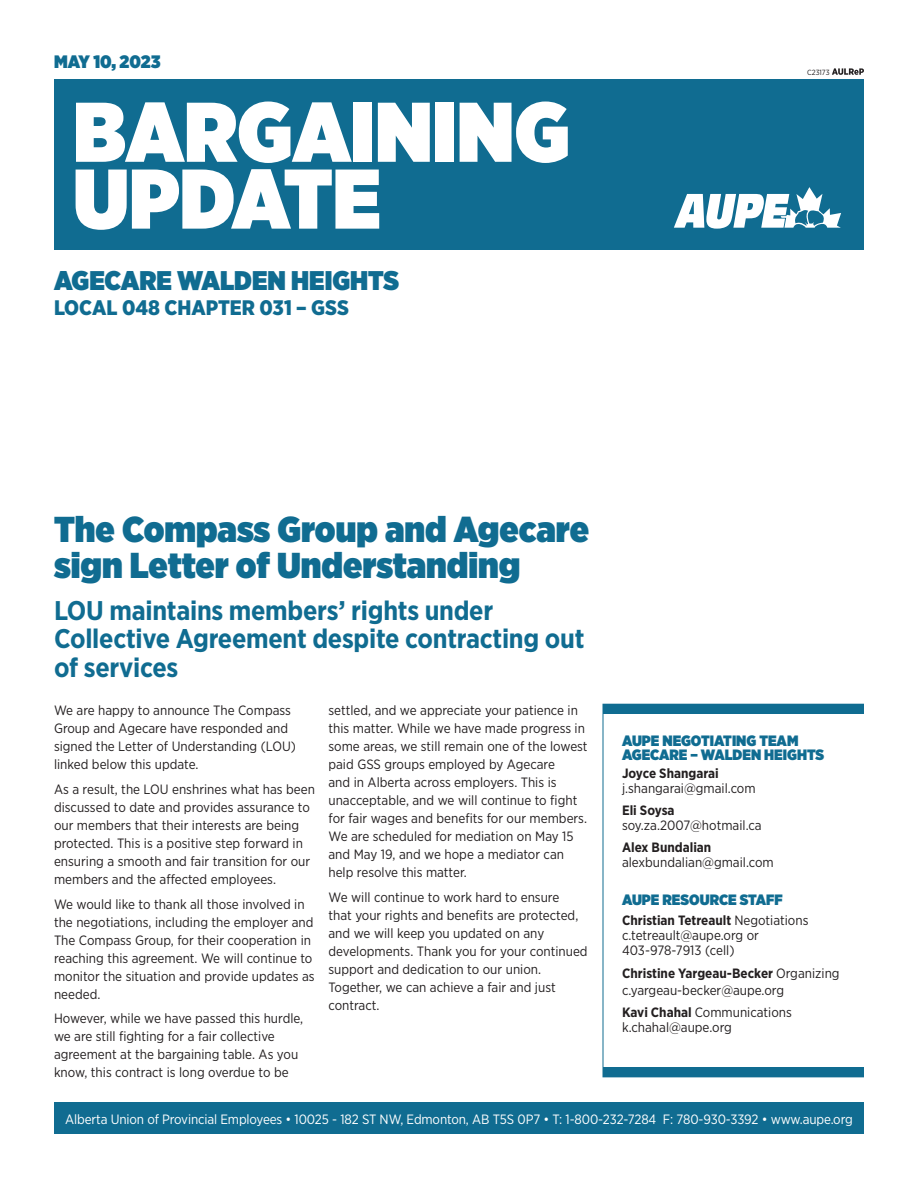
<style>
.page{position:relative;width:918px;height:1188px;background:#fff}
.page>*{position:absolute;margin:0;border:0;box-sizing:border-box;transform-origin:0 0}
.t1{font:900 84.45px "Gotham Narrow";color:#fff}
.t2{font:900 36px/36px "Gotham Narrow";color:#106c91}
.t3{font:700 27px/28.5px "Gotham Narrow";letter-spacing:-.01em;color:#106c91}
.t4{font:900 27px "Gotham Narrow";color:#106c91}
.t5{font:900 21px "Gotham Narrow";color:#106c91}
.t6{font:900 18px "Gotham Narrow";color:#106c91}
.body_copy{font:900 15px/13.5px "Gotham Narrow";color:#106c91}
.body_copy-2{font:13.5px/18px "Gotham Narrow";color:#231f20}
.t7{font:13.5px "Gotham Narrow";letter-spacing:-.01em;color:#fff}
.body_copy-3{font:700 13.5px "Gotham Narrow";color:#231f20}
.t8{font:7.5px "Gotham Narrow";color:#231f20}
.s1{font-weight:400}
.s2{font-weight:700}
</style>
<div class="page">
<div style="left:54px;top:79px;width:810px;height:171px;background:#106c91"></div>
<div style="left:54px;top:1102px;width:810px;height:32px;background:#106c91"></div>
<div style="left:603px;top:704px;width:261px;height:10px;background:#106c91"></div>
<div style="left:603px;top:1067px;width:261px;height:10px;background:#106c91"></div>
<svg style="left:674px;top:187px;width:167px;height:42px"></svg>
<div style="left:603px;top:704px;width:261px;height:373px;border:1px solid #106c91"></div>
<svg style="left:832px;top:68px;width:32px;height:7px"></svg>
<p class="t6" style="left:54px;top:50px;width:108px">MAY 10, 2023</p>
<p class="t1" style="left:73px;top:75px;width:498px">BARGAINING</p>
<p class="t1" style="left:73px;top:142px;width:309px">UPDATE</p>
<p class="t4" style="left:54px;top:262px;width:347px">AGECARE WALDEN HEIGHTS</p>
<p class="t5" style="left:54px;top:294px;width:296px">LOCAL 048 CHAPTER 031 – GSS</p>
<p class="t2" style="left:54px;top:510px;width:537px">The Compass Group and Agecare sign Letter of Understanding</p>
<p class="t3" style="left:54px;top:596px;width:532px">LOU maintains members’ rights under<br>Collective Agreement despite contracting out of services</p>
<p class="t8" style="left:807px;top:68px;width:24px">C23173</p>
<p class="body_copy-2" style="left:328px;top:701px;width:261px">settled, and we appreciate your patience in this matter. While we have made progress in some areas, we still remain one of the lowest paid GSS groups employed by Agecare<br>and in Alberta across employers. This is unacceptable, and we will continue to fight for fair wages and benefits for our members.<br>We are scheduled for mediation on May 15 and May 19, and we hope a mediator can help resolve this matter.</p>
<p class="body_copy-2" style="left:328px;top:888px;width:261px">We will continue to work hard to ensure<br>that your rights and benefits are protected, and we will keep you updated on any developments. Thank you for your continued support and dedication to our union.<br>Together, we can achieve a fair and just contract.</p>
<p class="body_copy-2" style="left:54px;top:701px;width:244px">We are happy to announce The Compass Group and Agecare have responded and signed the Letter of Understanding (LOU) linked below this update.</p>
<p class="body_copy-2" style="left:54px;top:780px;width:263px">As a result, the LOU enshrines what has been discussed to date and provides assurance to our members that their interests are being protected. This is a positive step forward in ensuring a smooth and fair transition for our members and the affected employees.</p>
<p class="body_copy-2" style="left:54px;top:894px;width:262px">We would like to thank all those involved in the negotiations, including the employer and The Compass Group, for their cooperation in reaching this agreement. We will continue to monitor the situation and provide updates as needed.</p>
<p class="body_copy-2" style="left:54px;top:1009px;width:251px">However, while we have passed this hurdle, we are still fighting for a fair collective agreement at the bargaining table. As you know, this contract is long overdue to be</p>
<p class="t7" style="left:65px;top:1110px;width:789px">Alberta Union of Provincial Employees • 10025 - 182 ST NW, Edmonton, AB T5S 0P7 • T: 1-800-232-7284 F: 780-930-3392 • www.aupe.org</p>
<p class="body_copy" style="left:622px;top:734px;width:204px">AUPE NEGOTIATING TEAM<br>AGECARE – WALDEN HEIGHTS</p>
<p class="body_copy-3" style="left:622px;top:765px;width:98px">Joyce Shangarai</p>
<p class="body_copy-2" style="left:622px;top:779px;width:135px">j.shangarai@gmail.com</p>
<p class="body_copy-3" style="left:622px;top:802px;width:54px">Eli Soysa</p>
<p class="body_copy-2" style="left:622px;top:816px;width:141px">soy.za.2007@hotmail.ca</p>
<p class="body_copy-3" style="left:622px;top:838px;width:91px">Alex Bundalian</p>
<p class="body_copy-2" style="left:622px;top:853px;width:153px">alexbundalian@gmail.com</p>
<p class="body_copy" style="left:622px;top:893px;width:162px">AUPE RESOURCE STAFF</p>
<p class="body_copy-3" style="left:622px;top:912px;width:188px">Christian Tetreault <span class="s1">Negotiations</span></p>
<p class="body_copy-2" style="left:622px;top:926px;width:138px">c.tetreault@aupe.org or</p>
<p class="body_copy-2" style="left:622px;top:941px;width:114px">403-978-7913 (cell)</p>
<p class="body_copy-3" style="left:622px;top:965px;width:219px">Christine Yargeau-Becker <span class="s1">Organizing</span></p>
<p class="body_copy-2" style="left:622px;top:981px;width:164px">c.yargeau-becker@aupe.org</p>
<p class="body_copy-2" style="left:622px;top:1003px;width:171px"><span class="s2">Kavi Chahal</span> Communications</p>
<p class="body_copy-2" style="left:622px;top:1018px;width:111px">k.chahal@aupe.org</p>
</div>
